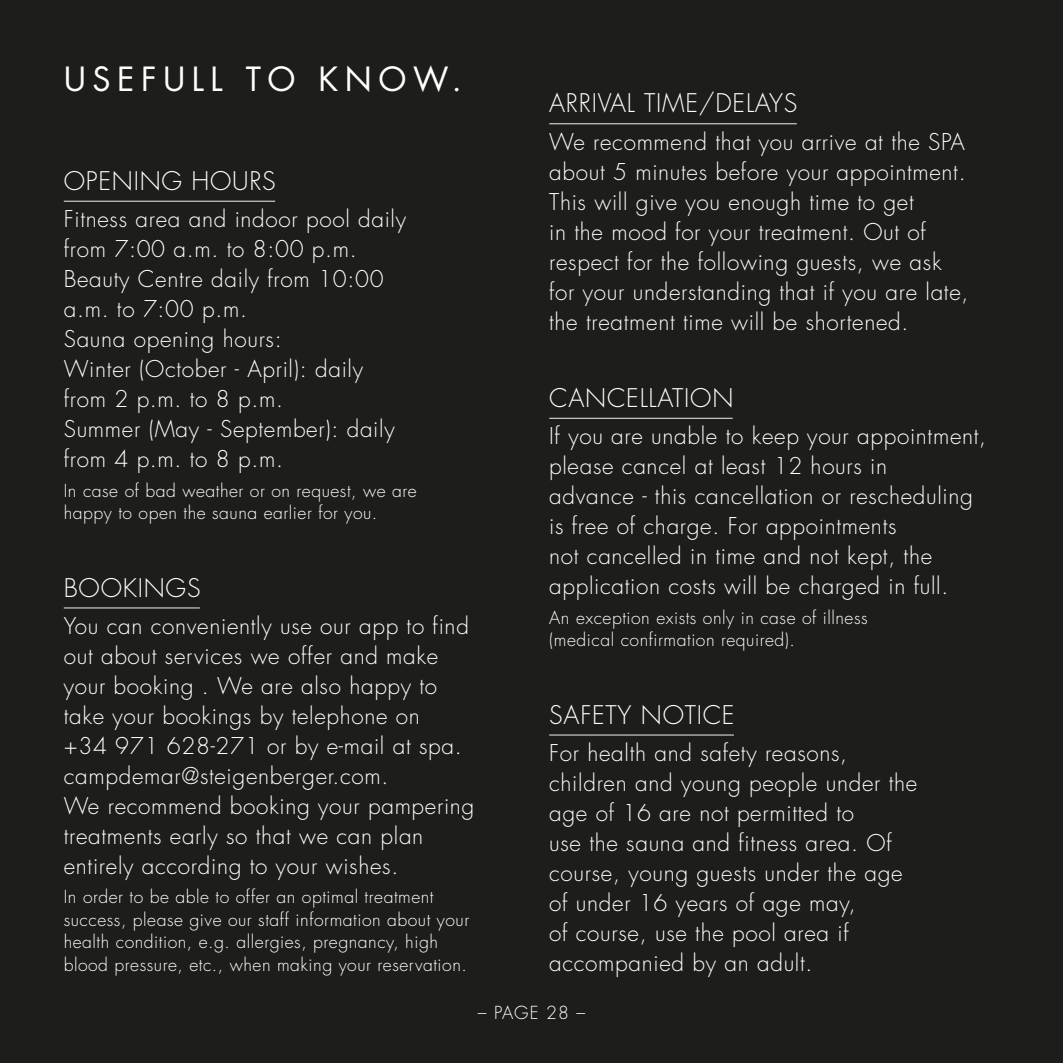
<style>
.page{position:relative;width:1063px;height:1063px;background:#1d1d1b}
.page>*{position:absolute;margin:0;border:0;box-sizing:border-box;transform-origin:0 0}
.t1{font:32.5px "Futura Std";letter-spacing:.2em;color:#fff}
.t2{font:300 25px "Futura Std";letter-spacing:.03em;color:#fff}
.t3{font:300 22.5px/30px "Futura Std";letter-spacing:.03em;color:#fff}
.t4{font:300 17.5px/22.5px "Futura Std";letter-spacing:.03em;color:#fff}
</style>
<div class="page">
<hr style="left:64px;top:201px;width:211px;height:1px;background:#c6c6c6">
<hr style="left:64px;top:607px;width:136px;height:2px;background:#c6c6c6">
<hr style="left:549px;top:123px;width:248px;height:1px;background:#c6c6c6">
<hr style="left:549px;top:418px;width:184px;height:1px;background:#c6c6c6">
<hr style="left:549px;top:734px;width:185px;height:2px;background:#c6c6c6">
<h1 class="t1" style="left:64px;top:59px;width:399px">USEFULL TO KNOW.</h1>
<p class="t2" style="left:64px;top:166px;width:214px">OPENING HOURS</p>
<p class="t3" style="left:64px;top:205px;width:344px">Fitness area and indoor pool daily from 7:00 a.m. to 8:00 p.m.<br>Beauty Centre daily from 10:00 a.m. to 7:00 p.m.<br>Sauna opening hours:<br>Winter (October - April): daily from 2 p.m. to 8 p.m.<br>Summer (May - September): daily from 4 p.m. to 8 p.m.</p>
<p class="t4" style="left:64px;top:480px;width:355px">In case of bad weather or on request, we are happy to open the sauna earlier for you.</p>
<p class="t2" style="left:64px;top:572px;width:138px">BOOKINGS</p>
<p class="t3" style="left:64px;top:611px;width:412px">You can conveniently use our app to find out about services we offer and make your booking . We are also happy to take your bookings by telephone on<br>+34 971 628-271 or by e-mail at spa. campdemar@steigenberger.com.<br>We recommend booking your pampering treatments early so that we can plan entirely according to your wishes.</p>
<p class="t4" style="left:64px;top:886px;width:407px">In order to be able to offer an optimal treatment success, please give our staff information about your health condition, e.g. allergies, pregnancy, high blood pressure, etc., when making your reservation.</p>
<p class="t2" style="left:549px;top:88px;width:250px">ARRIVAL TIME/DELAYS</p>
<p class="t3" style="left:549px;top:127px;width:421px">We recommend that you arrive at the SPA about 5 minutes before your appointment.<br>This will give you enough time to get<br>in the mood for your treatment. Out of respect for the following guests, we ask for your understanding that if you are late, the treatment time will be shortened.</p>
<p class="t2" style="left:549px;top:383px;width:186px">CANCELLATION</p>
<p class="t3" style="left:549px;top:422px;width:438px">If you are unable to keep your appointment, please cancel at least 12 hours in<br>advance - this cancellation or rescheduling is free of charge. For appointments<br>not cancelled in time and not kept, the application costs will be charged in full.</p>
<p class="t4" style="left:549px;top:607px;width:320px">An exception exists only in case of illness (medical confirmation required).</p>
<p class="t2" style="left:549px;top:700px;width:187px">SAFETY NOTICE</p>
<p class="t3" style="left:549px;top:738px;width:370px">For health and safety reasons, children and young people under the age of 16 are not permitted to<br>use the sauna and fitness area. Of course, young guests under the age of under 16 years of age may,<br>of course, use the pool area if accompanied by an adult.</p>
<p class="t4" style="left:478px;top:1002px;width:109px">– PAGE 28 –</p>
</div>
